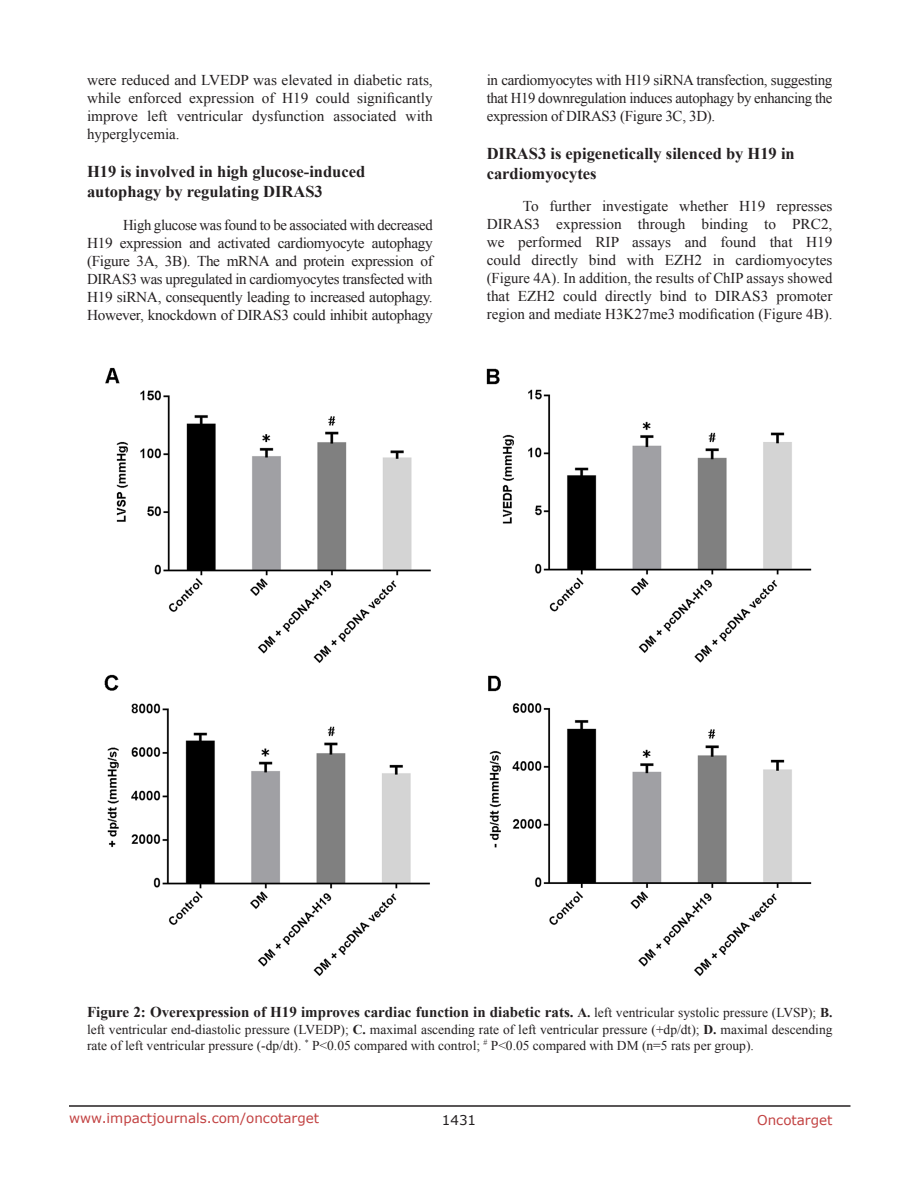
<style>
.page{position:relative;width:918px;height:1188px;background:#fff}
.page>*{position:absolute;margin:0;border:0;box-sizing:border-box;transform-origin:0 0}
.SubHeading{font:700 16.5px/19.8px "Times New Roman";color:#231f20}
.BodyText{font:15px/18px "Times New Roman";letter-spacing:-.02em;color:#231f20;text-align:justify}
.figuretext{font:700 15px "Times New Roman";color:#231f20}
.figuretext-2{font:13.5px/16.2px "Times New Roman";color:#231f20}
.t1{font:13.5px "Verdana";color:#c24141}
.t2{font:13.5px "Verdana";color:#231f20}
.s1{font-size:13.5px}
.s2{font-weight:400;font-size:13.5px}
.s3{font-weight:700}
</style>
<div class="page">
<hr style="left:69px;top:1105px;width:781px;height:2px;background:#231f20">
<img style="left:104px;top:367px;width:708px;height:609px">
<p class="BodyText" style="left:87px;top:71px;width:347px">were reduced and LVEDP was elevated in diabetic rats, while enforced expression of H19 could significantly improve left ventricular dysfunction associated with hyperglycemia.</p>
<p class="SubHeading" style="left:87px;top:161px;width:280px">H19 is involved in high glucose-induced autophagy by regulating DIRAS3</p>
<p class="BodyText" style="left:87px;top:216px;width:347px;text-indent:36px">High glucose was found to be associated with decreased H19 expression and activated cardiomyocyte autophagy (Figure 3A, 3B). The mRNA and protein expression of DIRAS3 was upregulated in cardiomyocytes transfected with H19 siRNA, consequently leading to increased autophagy.<br>However, knockdown of DIRAS3 could inhibit autophagy</p>
<p class="BodyText" style="left:487px;top:71px;width:347px">in cardiomyocytes with H19 siRNA transfection, suggesting that H19 downregulation induces autophagy by enhancing the expression of DIRAS3 (Figure 3C, 3D).</p>
<p class="SubHeading" style="left:487px;top:143px;width:310px">DIRAS3 is epigenetically silenced by H19 in cardiomyocytes</p>
<p class="BodyText" style="left:487px;top:196px;width:347px;text-indent:36px">To further investigate whether H19 represses DIRAS3 expression through binding to PRC2, we performed RIP assays and found that H19 could directly bind with EZH2 in cardiomyocytes (Figure 4A). In addition, the results of ChIP assays showed that EZH2 could directly bind to DIRAS3 promoter region and mediate H3K27me3 modification (Figure 4B).</p>
<p class="figuretext" style="left:87px;top:1002px;width:747px">Figure 2: Overexpression of H19 improves cardiac function in diabetic rats. <span class="s1">A.</span> <span class="s2">left ventricular systolic pressure (LVSP);</span> <span class="s1">B.</span></p>
<p class="figuretext-2" style="left:87px;top:1021px;width:747px">left ventricular end-diastolic pressure (LVEDP); <span class="s3">C.</span> maximal ascending rate of left ventricular pressure (+dp/dt); <span class="s3">D.</span> maximal descending rate of left ventricular pressure (-dp/dt). <sup>*</sup> P&lt;0.05 compared with control; <sup>#</sup> P&lt;0.05 compared with DM (n=5 rats per group).</p>
<p class="t1" style="left:69px;top:1109px;width:252px">www.impactjournals.com/oncotarget</p>
<p class="t2" style="left:442px;top:1111px;width:36px">1431</p>
<p class="t1" style="left:757px;top:1111px;width:77px">Oncotarget</p>
</div>
